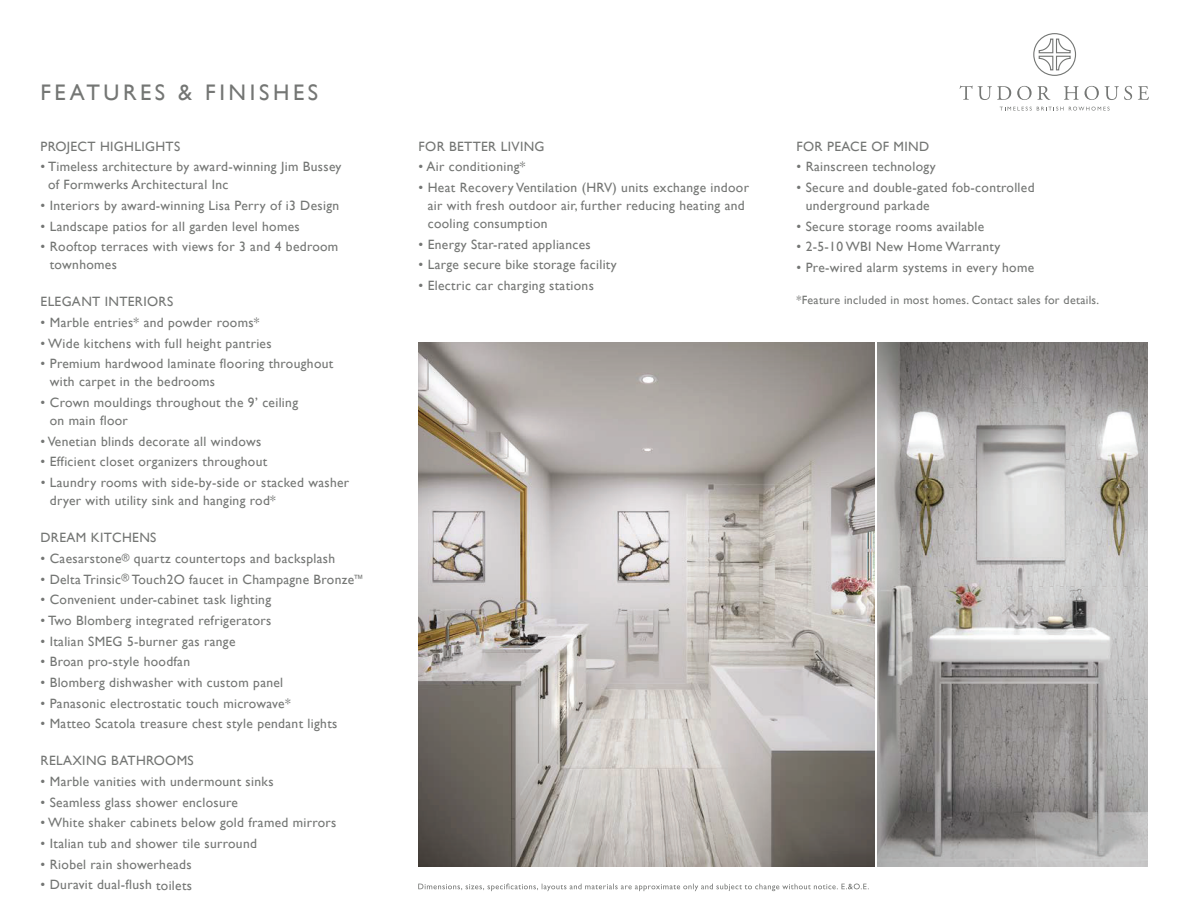
<style>
.page{position:relative;width:1188px;height:918px;background:#fff}
.page>*{position:absolute;margin:0;border:0;box-sizing:border-box;transform-origin:0 0}
.t1{font:22.5px "Gill Sans";letter-spacing:.16em;color:#747674}
.t2{font:13.5px/18px "Gill Sans";letter-spacing:.025em;color:#747674}
.t3{font:12px "Gill Sans";letter-spacing:.025em;color:#747674}
.s1{font-size:10.5px}
</style>
<div class="page">
<svg style="left:418px;top:884px;width:451px;height:7px"></svg>
<img style="left:418px;top:343px;width:456px;height:524px">
<img style="left:878px;top:343px;width:270px;height:524px">
<svg style="left:960px;top:86px;width:51px;height:14px"></svg>
<svg style="left:1017px;top:86px;width:34px;height:14px"></svg>
<svg style="left:1064px;top:86px;width:15px;height:14px"></svg>
<svg style="left:1085px;top:86px;width:47px;height:14px"></svg>
<svg style="left:1138px;top:86px;width:11px;height:14px"></svg>
<svg style="left:1033px;top:33px;width:43px;height:43px"></svg>
<svg style="left:1000px;top:107px;width:110px;height:4px"></svg>
<h1 class="t1" style="left:40px;top:79px;width:279px">FEATURES &amp; FINISHES</h1>
<p class="t2" style="left:40px;top:137px;width:141px">PROJECT HIGHLIGHTS</p>
<p class="t2" style="left:48px;top:158px;width:295px;text-indent:-8px">• Timeless architecture by award-winning Jim Bussey of Formwerks Architectural Inc</p>
<p class="t2" style="left:41px;top:196px;width:300px">• Interiors by award-winning Lisa Perry of i3 Design</p>
<p class="t2" style="left:41px;top:217px;width:261px">• Landscape patios for all garden level homes</p>
<p class="t2" style="left:50px;top:238px;width:290px;text-indent:-9px">• Rooftop terraces with views for 3 and 4 bedroom townhomes</p>
<p class="t2" style="left:41px;top:293px;width:134px">ELEGANT INTERIORS</p>
<p class="t2" style="left:41px;top:313px;width:220px">• Marble entries* and powder rooms*</p>
<p class="t2" style="left:41px;top:334px;width:233px">• Wide kitchens with full height pantries</p>
<p class="t2" style="left:50px;top:355px;width:285px;text-indent:-9px">• Premium hardwood laminate flooring throughout with carpet in the bedrooms</p>
<p class="t2" style="left:50px;top:393px;width:250px;text-indent:-9px">• Crown mouldings throughout the 9’ ceiling on main floor</p>
<p class="t2" style="left:41px;top:432px;width:222px">• Venetian blinds decorate all windows</p>
<p class="t2" style="left:41px;top:453px;width:228px">• Efficient closet organizers throughout</p>
<p class="t2" style="left:50px;top:473px;width:301px;text-indent:-9px">• Laundry rooms with side-by-side or stacked washer dryer with utility sink and hanging rod*</p>
<p class="t2" style="left:41px;top:528px;width:117px">DREAM KITCHENS</p>
<p class="t2" style="left:41px;top:549px;width:296px">• Caesarstone<sup>®</sup> quartz countertops and backsplash</p>
<p class="t2" style="left:41px;top:570px;width:325px">• Delta Trinsic<sup>®</sup> Touch2O faucet in Champagne Bronze<span class="s1">™</span></p>
<p class="t2" style="left:41px;top:591px;width:232px">• Convenient under-cabinet task lighting</p>
<p class="t2" style="left:41px;top:611px;width:232px">• Two Blomberg integrated refrigerators</p>
<p class="t2" style="left:41px;top:632px;width:196px">• Italian SMEG 5-burner gas range</p>
<p class="t2" style="left:41px;top:653px;width:151px">• Broan pro-style hoodfan</p>
<p class="t2" style="left:41px;top:673px;width:244px">• Blomberg dishwasher with custom panel</p>
<p class="t2" style="left:41px;top:694px;width:252px">• Panasonic electrostatic touch microwave*</p>
<p class="t2" style="left:41px;top:715px;width:298px">• Matteo Scatola treasure chest style pendant lights</p>
<p class="t2" style="left:41px;top:752px;width:155px">RELAXING BATHROOMS</p>
<p class="t2" style="left:41px;top:772px;width:234px">• Marble vanities with undermount sinks</p>
<p class="t2" style="left:41px;top:793px;width:199px">• Seamless glass shower enclosure</p>
<p class="t2" style="left:41px;top:814px;width:297px">• White shaker cabinets below gold framed mirrors</p>
<p class="t2" style="left:41px;top:834px;width:218px">• Italian tub and shower tile surround</p>
<p class="t2" style="left:41px;top:855px;width:153px">• Riobel rain showerheads</p>
<p class="t2" style="left:41px;top:876px;width:153px">• Duravit dual-flush toilets</p>
<p class="t2" style="left:419px;top:137px;width:128px">FOR BETTER LIVING</p>
<p class="t2" style="left:419px;top:158px;width:108px">• Air conditioning*</p>
<p class="t2" style="left:428px;top:178px;width:323px;text-indent:-9px">• Heat Recovery Ventilation (HRV) units exchange indoor air with fresh outdoor air, further reducing heating and cooling consumption</p>
<p class="t2" style="left:419px;top:235px;width:174px">• Energy Star-rated appliances</p>
<p class="t2" style="left:419px;top:256px;width:200px">• Large secure bike storage facility</p>
<p class="t2" style="left:419px;top:276px;width:177px">• Electric car charging stations</p>
<p class="t2" style="left:797px;top:137px;width:134px">FOR PEACE OF MIND</p>
<p class="t2" style="left:797px;top:158px;width:141px">• Rainscreen technology</p>
<p class="t2" style="left:806px;top:178px;width:230px;text-indent:-9px">• Secure and double-gated fob-controlled underground parkade</p>
<p class="t2" style="left:797px;top:217px;width:189px">• Secure storage rooms available</p>
<p class="t2" style="left:797px;top:238px;width:205px">• 2-5-10 WBI New Home Warranty</p>
<p class="t2" style="left:797px;top:258px;width:239px">• Pre-wired alarm systems in every home</p>
<p class="t3" style="left:796px;top:293px;width:304px">*Feature included in most homes. Contact sales for details.</p>
</div>
